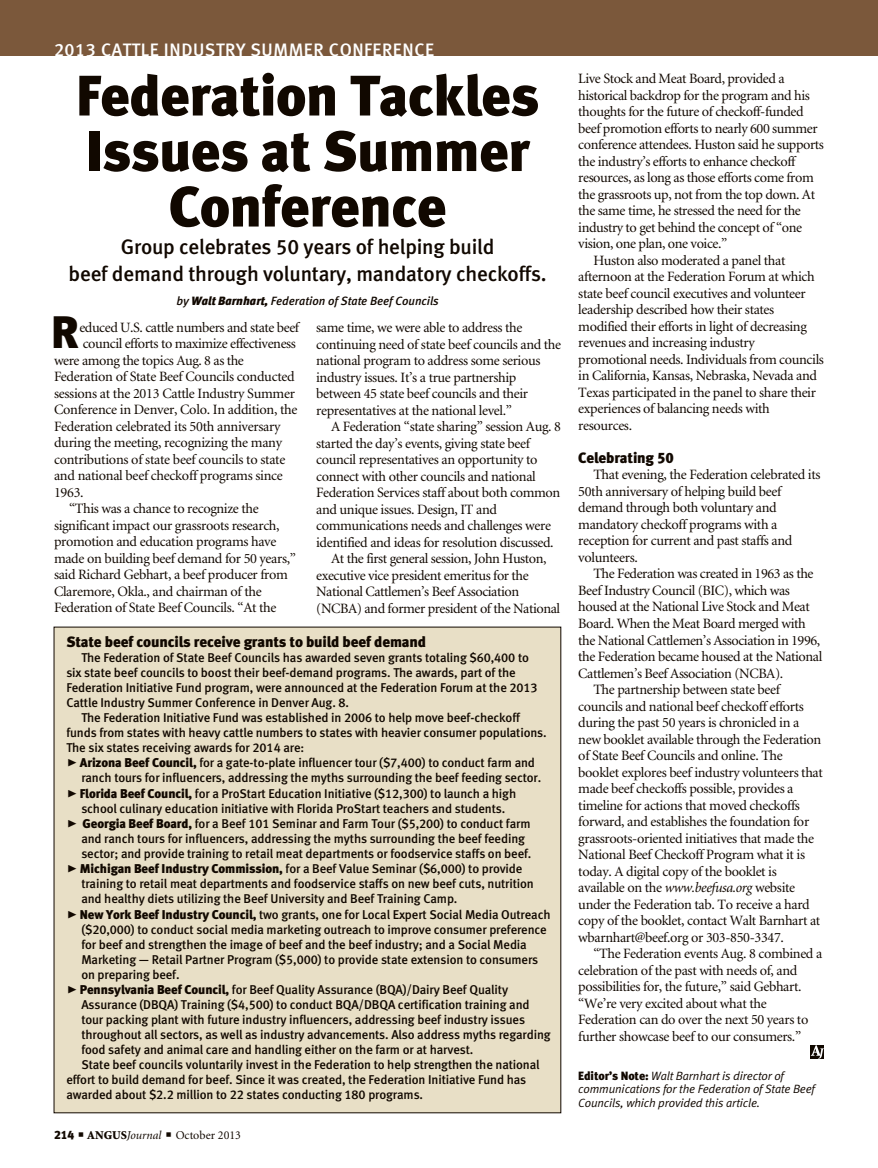
<style>
.page{position:relative;width:878px;height:1168px;background:#fff}
.page>*{position:absolute;margin:0;border:0;box-sizing:border-box;transform-origin:0 0}
.headline{font:57px/55.5px "Meta Black LF";letter-spacing:-.01em;color:#110800;text-align:center}
.Drop_Cap{font:45.45px "Meta Black LF";color:#110800}
.byline{font:21px/27px "Meta Medium LF";letter-spacing:-.01em;color:#110800;text-align:center}
.reverse_pull_quote{font:18px "Meta Medium LF";letter-spacing:.03em;color:#fff}
.subhead{font:15px "Meta Black LF";letter-spacing:-.01em;color:#110800}
.body_text{font:14.25px/16.5px "Minion";letter-spacing:-.025em;color:#110800}
.Drop_Cap-2{font:14.25px "Minion";letter-spacing:-.02em;color:#110800}
.sidebar_text{font:12.75px/15px "Meta Medium LF";letter-spacing:-.01em;color:#110800}
.editor_s_note{font:italic 12px/13.5px "Meta Normal LF";letter-spacing:-.01em;color:#110800}
.byline-2{font:italic 12px "Meta Medium LF";color:#110800}
.t1{font:12px "Minion";color:#110800}
.s1{font-family:"Meta Black LF"}
.s2{font-family:"Meta Black Caps Expert";font-size:21px}
.s3{font-weight:900}
.s4{font-style:italic}
.s5{font-family:"Meta Black LF";font-style:normal}
</style>
<div class="page">
<div style="left:0;top:0;width:878px;height:56px;background:#7b583b"></div>
<svg style="left:810px;top:1045px;width:14px;height:13px"></svg>
<div style="left:54px;top:627px;width:507px;height:486px;background:#e8dfc6"></div>
<p class="reverse_pull_quote" style="left:54px;top:39px;width:381px">2013 CATTLE INDUSTRY SUMMER CONFERENCE</p>
<p class="headline" style="left:76px;top:67px;width:465px">Federation Tackles<br>Issues at Summer<br>Conference</p>
<p class="byline" style="left:69px;top:233px;width:479px">Group celebrates 50 years of helping build<br>beef demand through voluntary, mandatory checkoffs.</p>
<p class="byline-2" style="left:176px;top:293px;width:264px">by <span class="s1">Walt Barnhart,</span> Federation of State Beef Councils</p>
<p class="Drop_Cap" style="left:51px;top:305px;width:29px">R</p>
<p class="Drop_Cap-2" style="left:79px;top:320px;width:221px">educed U.S. cattle numbers and state beef</p>
<p class="Drop_Cap-2" style="left:83px;top:337px;width:215px">council efforts to maximize effectiveness</p>
<p class="Drop_Cap-2" style="left:54px;top:353px;width:191px">were among the topics Aug. 8 as the</p>
<p class="Drop_Cap-2" style="left:54px;top:370px;width:242px">Federation of State Beef Councils conducted</p>
<p class="Drop_Cap-2" style="left:54px;top:386px;width:242px">sessions at the 2013 Cattle Industry Summer</p>
<p class="Drop_Cap-2" style="left:54px;top:403px;width:245px">Conference in Denver, Colo. In addition, the</p>
<p class="Drop_Cap-2" style="left:54px;top:419px;width:228px">Federation celebrated its 50th anniversary</p>
<p class="Drop_Cap-2" style="left:54px;top:436px;width:229px">during the meeting, recognizing the many</p>
<p class="Drop_Cap-2" style="left:54px;top:452px;width:233px">contributions of state beef councils to state</p>
<p class="Drop_Cap-2" style="left:54px;top:469px;width:230px">and national beef checkoff programs since</p>
<p class="Drop_Cap-2" style="left:54px;top:485px;width:31px">1963.</p>
<p class="body_text" style="left:54px;top:501px;width:243px;text-indent:15px">“This was a chance to recognize the significant impact our grassroots research, promotion and education programs have made on building beef demand for 50 years,” said Richard Gebhart, a beef producer from Claremore, Okla., and chairman of the Federation of State Beef Councils. “At the</p>
<p class="body_text" style="left:316px;top:320px;width:246px">same time, we were able to address the continuing need of state beef councils and the national program to address some serious industry issues. It’s a true partnership between 45 state beef councils and their representatives at the national level.”</p>
<p class="body_text" style="left:316px;top:419px;width:246px;text-indent:15px">A Federation “state sharing” session Aug. 8 started the day’s events, giving state beef council representatives an opportunity to connect with other councils and national Federation Services staff about both common and unique issues. Design, IT and communications needs and challenges were identified and ideas for resolution discussed.</p>
<p class="body_text" style="left:316px;top:551px;width:245px;text-indent:15px">At the first general session, John Huston, executive vice president emeritus for the National Cattlemen’s Beef Association (NCBA) and former president of the National</p>
<p class="subhead" style="left:66px;top:633px;width:361px">State beef councils receive grants to build beef demand</p>
<p class="sidebar_text" style="left:66px;top:650px;width:473px;text-indent:15px">The Federation of State Beef Councils has awarded seven grants totaling $60,400 to six state beef councils to boost their beef-demand programs. The awards, part of the Federation Initiative Fund program, were announced at the Federation Forum at the 2013<br>Cattle Industry Summer Conference in Denver Aug. 8.</p>
<p class="sidebar_text" style="left:66px;top:710px;width:482px;text-indent:15px">The Federation Initiative Fund was established in 2006 to help move beef-checkoff funds from states with heavy cattle numbers to states with heavier consumer populations.<br>The six states receiving awards for 2014 are:</p>
<p class="sidebar_text" style="left:81px;top:755px;width:461px;text-indent:-15px"><span class="s2">@</span> <span class="s1">Arizona Beef Council,</span> for a gate-to-plate influencer tour ($7,400) to conduct farm and ranch tours for influencers, addressing the myths surrounding the beef feeding sector.</p>
<p class="sidebar_text" style="left:66px;top:785px;width:451px;text-align:center"><span class="s2">@</span> <span class="s1">Florida Beef Council,</span> for a ProStart Education Initiative ($12,300) to launch a high school culinary education initiative with Florida ProStart teachers and students.</p>
<p class="sidebar_text" style="left:81px;top:816px;width:451px;text-indent:-15px"><span class="s2">@</span> <span class="s1">Georgia Beef Board,</span> for a Beef 101 Seminar and Farm Tour ($5,200) to conduct farm and ranch tours for influencers, addressing the myths surrounding the beef feeding sector; and provide training to retail meat departments or foodservice staffs on beef.</p>
<p class="sidebar_text" style="left:81px;top:861px;width:454px;text-indent:-15px"><span class="s2">@</span> <span class="s1">Michigan Beef Industry Commission,</span> for a Beef Value Seminar ($6,000) to provide training to retail meat departments and foodservice staffs on new beef cuts, nutrition and healthy diets utilizing the Beef University and Beef Training Camp.</p>
<p class="sidebar_text" style="left:81px;top:906px;width:470px;text-indent:-15px"><span class="s2">@</span> <span class="s1">New York Beef Industry Council,</span> two grants, one for Local Expert Social Media Outreach ($20,000) to conduct social media marketing outreach to improve consumer preference for beef and strengthen the image of beef and the beef industry; and a Social Media Marketing — Retail Partner Program ($5,000) to provide state extension to consumers on preparing beef.</p>
<p class="sidebar_text" style="left:81px;top:982px;width:471px;text-indent:-15px"><span class="s2">@</span> <span class="s1">Pennsylvania Beef Council,</span> for Beef Quality Assurance (BQA)/Dairy Beef Quality Assurance (DBQA) Training ($4,500) to conduct BQA/DBQA certification training and tour packing plant with future industry influencers, addressing beef industry issues throughout all sectors, as well as industry advancements. Also address myths regarding food safety and animal care and handling either on the farm or at harvest.</p>
<p class="sidebar_text" style="left:66px;top:1057px;width:475px;text-indent:15px">State beef councils voluntarily invest in the Federation to help strengthen the national effort to build demand for beef. Since it was created, the Federation Initiative Fund has awarded about $2.2 million to 22 states conducting 180 programs.</p>
<p class="t1" style="left:54px;top:1129px;width:188px"><span class="s1">214</span> ■ <span class="s3">ANGUS</span><span class="s4">Journal</span> ■ October 2013</p>
<p class="body_text" style="left:578px;top:71px;width:247px">Live Stock and Meat Board, provided a historical backdrop for the program and his thoughts for the future of checkoff-funded beef promotion efforts to nearly 600 summer conference attendees. Huston said he supports the industry’s efforts to enhance checkoff resources, as long as those efforts come from the grassroots up, not from the top down. At the same time, he stressed the need for the industry to get behind the concept of “one vision, one plan, one voice.”</p>
<p class="body_text" style="left:578px;top:253px;width:247px;text-indent:15px">Huston also moderated a panel that afternoon at the Federation Forum at which state beef council executives and volunteer leadership described how their states modified their efforts in light of decreasing revenues and increasing industry promotional needs. Individuals from councils in California, Kansas, Nebraska, Nevada and Texas participated in the panel to share their experiences of balancing needs with resources.</p>
<p class="subhead" style="left:578px;top:449px;width:97px">Celebrating 50</p>
<p class="body_text" style="left:578px;top:467px;width:244px;text-indent:15px">That evening, the Federation celebrated its 50th anniversary of helping build beef demand through both voluntary and mandatory checkoff programs with a reception for current and past staffs and volunteers.</p>
<p class="body_text" style="left:578px;top:566px;width:245px;text-indent:15px">The Federation was created in 1963 as the Beef Industry Council (BIC), which was housed at the National Live Stock and Meat Board. When the Meat Board merged with the National Cattlemen’s Association in 1996, the Federation became housed at the National Cattlemen’s Beef Association (NCBA).</p>
<p class="body_text" style="left:578px;top:682px;width:246px;text-indent:15px">The partnership between state beef councils and national beef checkoff efforts during the past 50 years is chronicled in a new booklet available through the Federation of State Beef Councils and online. The booklet explores beef industry volunteers that made beef checkoffs possible, provides a timeline for actions that moved checkoffs forward, and establishes the foundation for grassroots-oriented initiatives that made the National Beef Checkoff Program what it is today. A digital copy of the booklet is available on the <span class="s4">www.beefusa.org</span> website under the Federation tab. To receive a hard copy of the booklet, contact Walt Barnhart at wbarnhart@beef.org or 303-850-3347.</p>
<p class="body_text" style="left:578px;top:946px;width:245px;text-indent:15px">“The Federation events Aug. 8 combined a celebration of the past with needs of, and possibilities for, the future,” said Gebhart. “We’re very excited about what the Federation can do over the next 50 years to further showcase beef to our consumers.”</p>
<p class="editor_s_note" style="left:578px;top:1068px;width:238px"><span class="s5">Editor’s Note:</span> Walt Barnhart is director of communications for the Federation of State Beef<br>Councils, which provided this article.</p>
</div>
